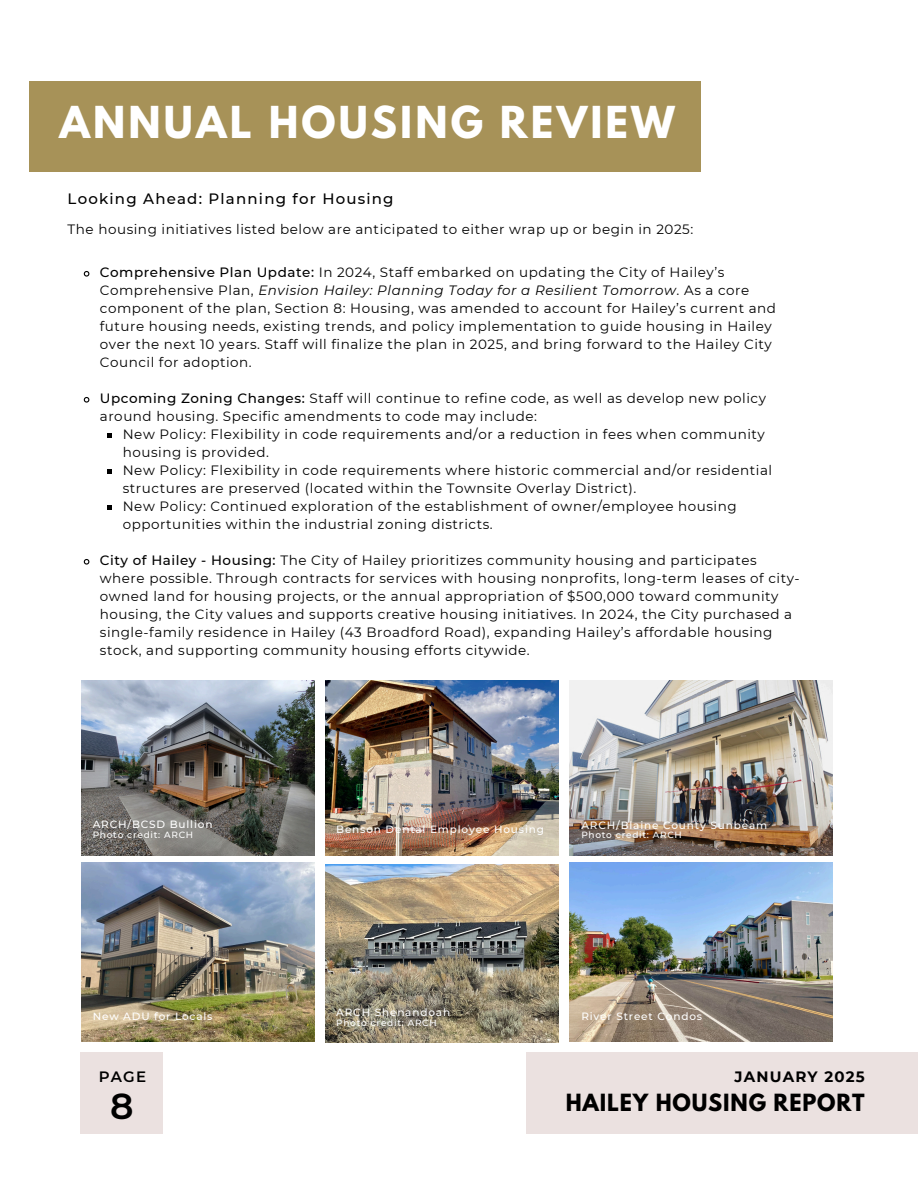
<style>
.page{position:relative;width:918px;height:1188px;background:#fff}
.page>*{position:absolute;margin:0;border:0;box-sizing:border-box;transform-origin:0 0}
.t1{font:700 39px "League Spartan";letter-spacing:.08em;color:#fff}
.t2{font:600 36px "Montserrat";color:#000}
.t3{font:700 21px "League Spartan";letter-spacing:.04em;color:#000}
.t4{font:500 15px "Montserrat";letter-spacing:.08em;color:#000}
.t5{font:700 15px "Montserrat";letter-spacing:.08em;color:#000}
.t6{font:600 15px "Montserrat";color:#000}
.t7{font:13.5px/18px "Montserrat";letter-spacing:.04em;color:#000}
.t8{font:500 10.5px "Montserrat";letter-spacing:.08em;color:#fff}
.t9{font:500 9px "Montserrat";letter-spacing:.08em;color:#fff}
.s1{font-weight:500}
.s2{font-style:italic}
</style>
<div class="page">
<div style="left:526px;top:1053px;width:392px;height:81px;background:#ebe1e0"></div>
<div style="left:81px;top:1053px;width:82px;height:81px;background:#ebe1e0"></div>
<div style="left:29px;top:82px;width:671px;height:90px;background:#a79258"></div>
<img style="left:570px;top:681px;width:263px;height:174px">
<img style="left:326px;top:681px;width:233px;height:174px">
<img style="left:82px;top:681px;width:232px;height:174px">
<img style="left:82px;top:863px;width:232px;height:179px">
<img style="left:326px;top:864px;width:233px;height:178px">
<img style="left:570px;top:863px;width:263px;height:179px">
<svg style="left:83px;top:271px;width:7px;height:6px"></svg>
<svg style="left:83px;top:397px;width:7px;height:6px"></svg>
<svg style="left:107px;top:434px;width:4px;height:4px"></svg>
<svg style="left:107px;top:470px;width:4px;height:4px"></svg>
<svg style="left:107px;top:506px;width:4px;height:4px"></svg>
<svg style="left:83px;top:559px;width:7px;height:6px"></svg>
<p class="t1" style="left:60px;top:103px;width:617px">ANNUAL HOUSING REVIEW</p>
<h6 class="t4" style="left:68px;top:190px;width:328px">Looking Ahead: Planning for Housing</h6>
<h5 class="t7" style="left:68px;top:221px;width:627px">The housing initiatives listed below are anticipated to either wrap up or begin in 2025:</h5>
<p class="t7" style="left:100px;top:263px;width:678px"><span class="s1">Comprehensive Plan Update:</span> In 2024, Staff embarked on updating the City of Hailey’s Comprehensive Plan, <span class="s2">Envision Hailey: Planning Today for a Resilient Tomorrow</span>. As a core component of the plan, Section 8: Housing, was amended to account for Hailey’s current and future housing needs, existing trends, and policy implementation to guide housing in Hailey over the next 10 years. Staff will finalize the plan in 2025, and bring forward to the Hailey City Council for adoption.</p>
<p class="t7" style="left:100px;top:389px;width:668px"><span class="s1">Upcoming Zoning Changes:</span> Staff will continue to refine code, as well as develop new policy around housing. Specific amendments to code may include:</p>
<p class="t7" style="left:123px;top:425px;width:644px">New Policy: Flexibility in code requirements and/or a reduction in fees when community housing is provided.</p>
<p class="t7" style="left:123px;top:461px;width:651px">New Policy: Flexibility in code requirements where historic commercial and/or residential structures are preserved (located within the Townsite Overlay District).</p>
<p class="t7" style="left:123px;top:497px;width:615px">New Policy: Continued exploration of the establishment of owner/employee housing opportunities within the industrial zoning districts.</p>
<p class="t7" style="left:100px;top:551px;width:701px"><span class="s1">City of Hailey - Housing:</span> The City of Hailey prioritizes community housing and participates where possible. Through contracts for services with housing nonprofits, long-term leases of city&shy;owned land for housing projects, or the annual appropriation of $500,000 toward community housing, the City values and supports creative housing initiatives. In 2024, the City purchased a single-family residence in Hailey (43 Broadford Road), expanding Hailey’s affordable housing stock, and supporting community housing efforts citywide.</p>
<p class="t8" style="left:93px;top:818px;width:121px">ARCH/BCSD Bullion</p>
<p class="t9" style="left:93px;top:830px;width:102px">Photo credit: ARCH</p>
<h6 class="t8" style="left:336px;top:822px;width:209px">Benson Dental Employee Housing</h6>
<p class="t8" style="left:581px;top:818px;width:187px">ARCH/Blaine County Sunbeam</p>
<p class="t9" style="left:581px;top:830px;width:102px">Photo credit: ARCH</p>
<h6 class="t8" style="left:93px;top:1010px;width:121px">New ADU for Locals</h6>
<p class="t8" style="left:336px;top:1006px;width:115px">ARCH Shenandoah</p>
<p class="t9" style="left:336px;top:1017px;width:102px">Photo credit: ARCH</p>
<p class="t8" style="left:581px;top:1010px;width:122px">River Street Condos</p>
<p class="t6" style="left:99px;top:1067px;width:49px">PAGE</p>
<h6 class="t2" style="left:110px;top:1084px;width:25px">8</h6>
<h1 class="t5" style="left:734px;top:1067px;width:132px">JANUARY 2025</h1>
<h4 class="t3" style="left:566px;top:1092px;width:301px">HAILEY HOUSING REPORT</h4>
</div>
